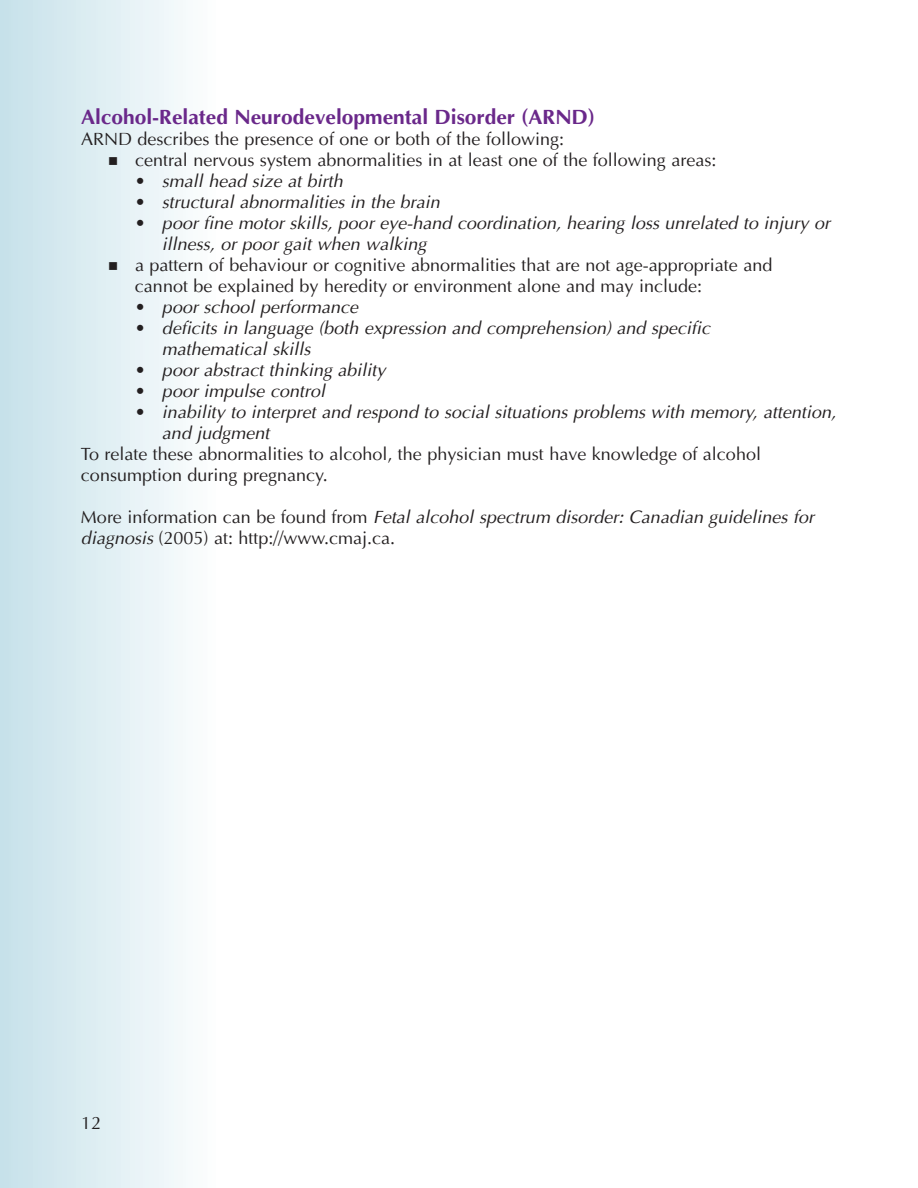
<style>
.page{position:relative;width:918px;height:1188px;background:#fff}
.page>*{position:absolute;margin:0;border:0;box-sizing:border-box;transform-origin:0 0}
.t1{font:700 21px "Ottawa";color:#6a288a}
.t2{font:italic 18px/21px "Ottawa";color:#231f20}
.t3{font:18px/21px "Ottawa Plain";color:#231f20}
.s1{font-family:"Ottawa Plain";font-style:normal}
.s2{font-family:"Ottawa";font-style:italic}
</style>
<div class="page">
<div style="left:0;top:0;width:216px;height:1188px;background:linear-gradient(to right,#c6e1ea,#fdfefe)"></div>
<p class="t1" style="left:81px;top:108px;width:515px">Alcohol-Related Neurodevelopmental Disorder (ARND)</p>
<p class="t3" style="left:81px;top:130px;width:485px">ARND describes the presence of one or both of the following:</p>
<p class="t3" style="left:108px;top:151px;width:610px">■ central nervous system abnormalities in at least one of the following areas:</p>
<p class="t2" style="left:135px;top:172px;width:209px"><span class="s1">•</span> small head size at birth</p>
<p class="t2" style="left:135px;top:193px;width:306px"><span class="s1">•</span> structural abnormalities in the brain</p>
<p class="t2" style="left:162px;top:214px;width:670px;text-indent:-27px"><span class="s1">•</span> poor fine motor skills, poor eye-hand coordination, hearing loss unrelated to injury or illness, or poor gait when walking</p>
<p class="t3" style="left:135px;top:256px;width:639px;text-indent:-27px">■ a pattern of behaviour or cognitive abnormalities that are not age-appropriate and cannot be explained by heredity or environment alone and may include:</p>
<p class="t2" style="left:135px;top:298px;width:225px"><span class="s1">•</span> poor school performance</p>
<p class="t2" style="left:162px;top:319px;width:550px;text-indent:-27px"><span class="s1">•</span> deficits in language (both expression and comprehension) and specific mathematical skills</p>
<p class="t2" style="left:135px;top:361px;width:252px"><span class="s1">•</span> poor abstract thinking ability</p>
<p class="t2" style="left:135px;top:382px;width:192px"><span class="s1">•</span> poor impulse control</p>
<p class="t2" style="left:162px;top:403px;width:676px;text-indent:-27px"><span class="s1">•</span> inability to interpret and respond to social situations problems with memory, attention, and judgment</p>
<p class="t3" style="left:81px;top:445px;width:682px">To relate these abnormalities to alcohol, the physician must have knowledge of alcohol consumption during pregnancy.</p>
<p class="t2" style="left:81px;top:508px;width:735px"><span class="s1">More information can be found from</span> Fetal alcohol spectrum disorder: Canadian guidelines for</p>
<p class="t3" style="left:81px;top:529px;width:316px"><span class="s2">diagnosis</span> (2005) at: http://www.cmaj.ca.</p>
<p class="t3" style="left:81px;top:1114px;width:22px">12</p>
</div>
